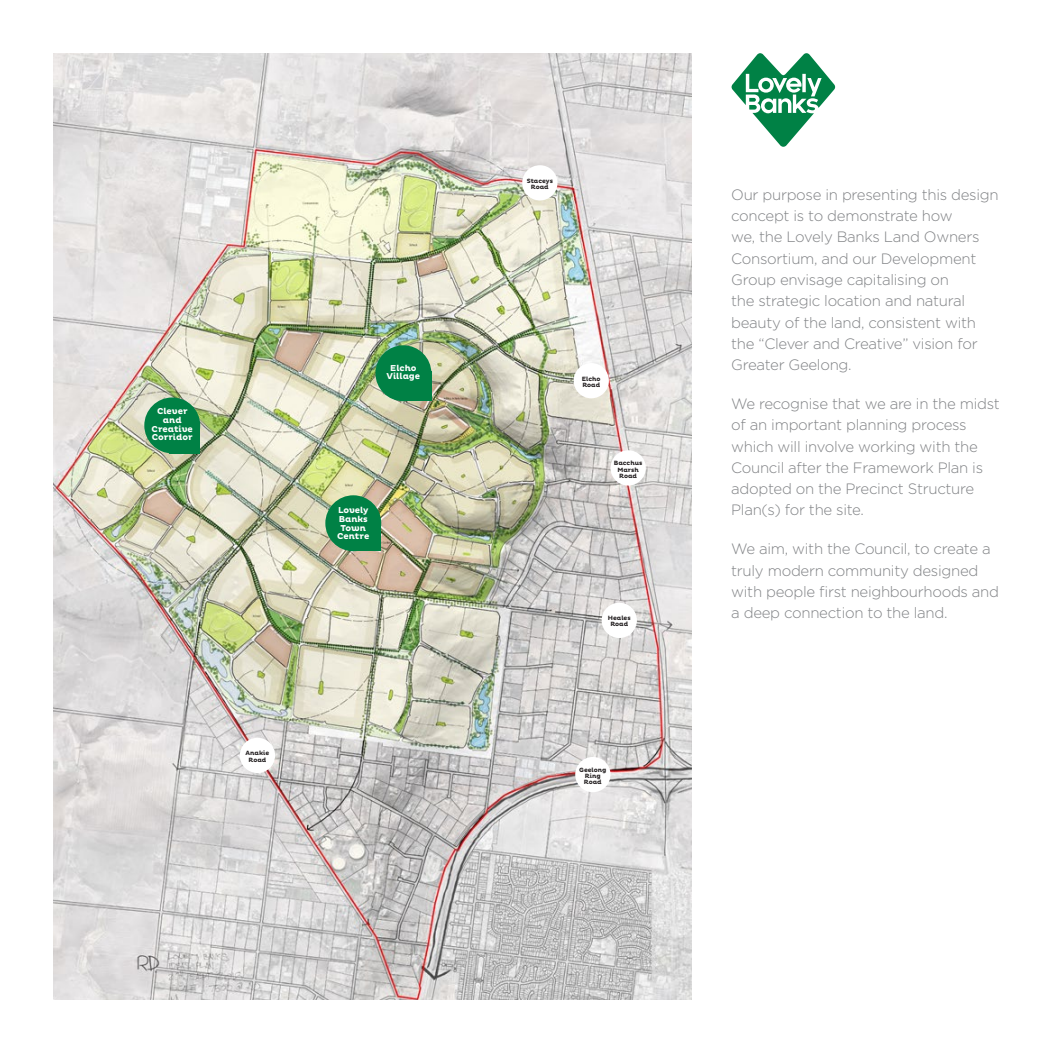
<style>
.page{position:relative;width:1053px;height:1053px;background:#fff}
.page>*{position:absolute;margin:0;border:0;box-sizing:border-box;transform-origin:0 0}
.t1{font:300 15px/21.2px "Gotham";letter-spacing:-.02em;color:#808285}
.t2{font:700 8.75px/8.8px "Pluto";color:#fff;text-align:center}
.t3{font:700 6.25px/6.2px "Pluto";color:#231f20;text-align:center}
</style>
<div class="page">
<img style="left:53px;top:53px;width:638px;height:946px">
<div style="left:610px;top:450px;width:35px;height:35px;background:#fff;border-radius:50%"></div>
<div style="left:325px;top:495px;width:56px;height:56px;background:#008145;border-radius:50%"></div>
<div style="left:144px;top:397px;width:56px;height:56px;background:#008145;border-radius:50%"></div>
<div style="left:375px;top:345px;width:56px;height:56px;background:#008145;border-radius:50%"></div>
<div style="left:240px;top:737px;width:35px;height:36px;background:#fff;border-radius:50%"></div>
<div style="left:575px;top:756px;width:35px;height:36px;background:#fff;border-radius:50%"></div>
<div style="left:601px;top:602px;width:36px;height:36px;background:#fff;border-radius:50%"></div>
<div style="left:400px;top:371px;width:31px;height:30px;background:#008145"></div>
<div style="left:350px;top:521px;width:31px;height:30px;background:#008145"></div>
<div style="left:169px;top:424px;width:31px;height:29px;background:#008145"></div>
<div style="left:573px;top:363px;width:36px;height:35px;background:#fff;border-radius:50%"></div>
<div style="left:522px;top:165px;width:35px;height:35px;background:#fff;border-radius:50%"></div>
<svg style="left:731px;top:53px;width:104px;height:94px"></svg>
<p class="t2" style="left:152px;top:407px;width:43px">Clever and<br>Creative<br>Corridor</p>
<p class="t2" style="left:386px;top:363px;width:35px">Elcho<br>Village</p>
<p class="t2" style="left:337px;top:506px;width:33px">Lovely<br>Banks<br>Town<br>Centre</p>
<p class="t3" style="left:246px;top:750px;width:25px">Anakie<br>Road</p>
<p class="t3" style="left:526px;top:178px;width:28px">Staceys<br>Road</p>
<p class="t3" style="left:582px;top:375px;width:20px;text-align:left">Elcho<br>Road</p>
<p class="t3" style="left:613px;top:460px;width:30px">Bacchus<br>Marsh<br>Road</p>
<p class="t3" style="left:608px;top:615px;width:24px">Heales<br>Road</p>
<p class="t3" style="left:579px;top:766px;width:29px">Geelong<br>Ring<br>Road</p>
<p class="t1" style="left:731px;top:184px;width:269px">Our purpose in presenting this design concept is to demonstrate how<br>we, the Lovely Banks Land Owners<br>Consortium, and our Development<br>Group envisage capitalising on<br>the strategic location and natural beauty of the land, consistent with the “Clever and Creative” vision for<br>Greater Geelong.</p>
<p class="t1" style="left:731px;top:393px;width:270px">We recognise that we are in the midst of an important planning process which will involve working with the<br>Council after the Framework Plan is adopted on the Precinct Structure<br>Plan(s) for the site.</p>
<p class="t1" style="left:731px;top:538px;width:269px">We aim, with the Council, to create a truly modern community designed with people first neighbourhoods and a deep connection to the land.</p>
</div>
